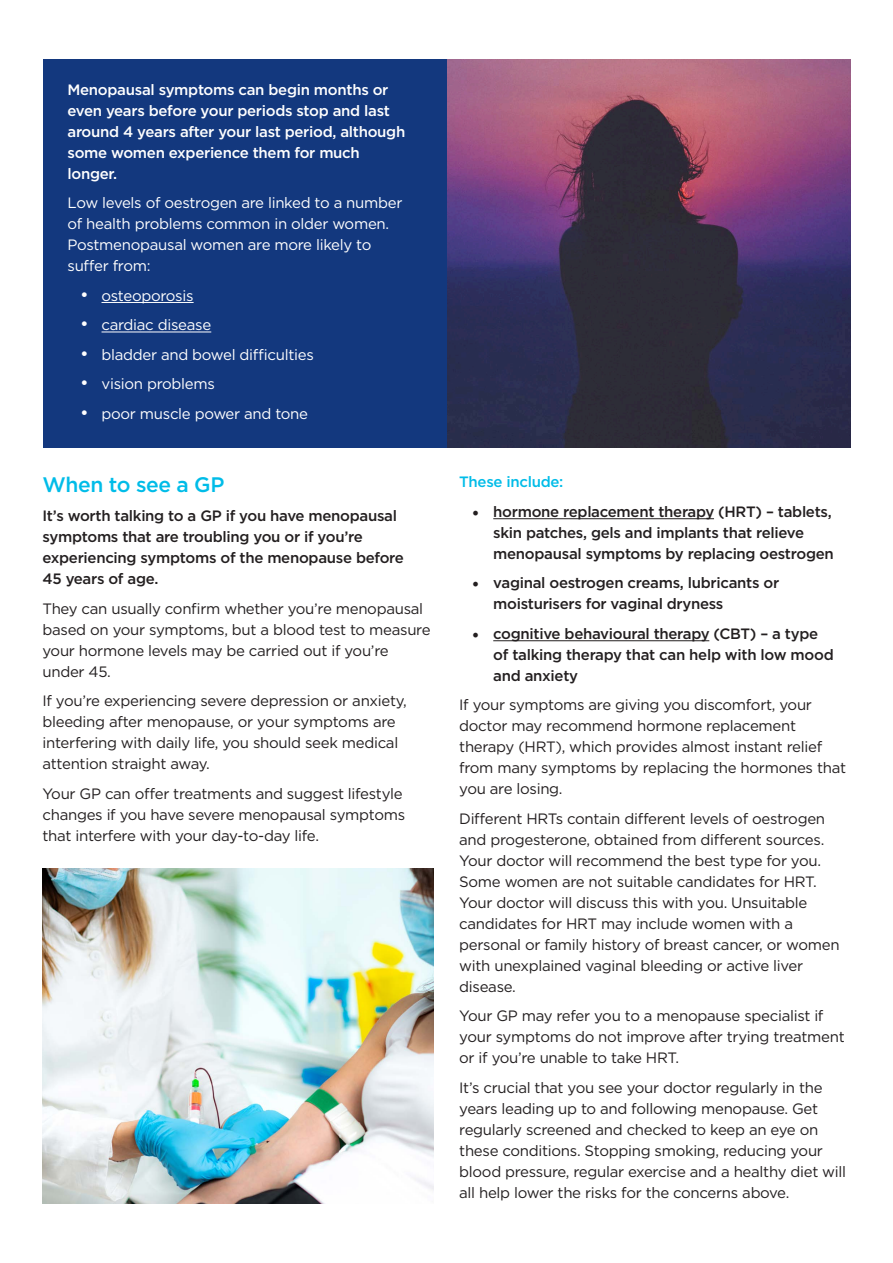
<style>
.page{position:relative;width:893px;height:1263px;background:#fff}
.page>*{position:absolute;margin:0;border:0;box-sizing:border-box;transform-origin:0 0}
.t1{font:500 21px "Gotham";letter-spacing:-.02em;color:#00bce8}
.t2{font:15px/21px "Gotham";letter-spacing:-.02em;color:#231f20}
.t3{font:500 15px/21px "Gotham";letter-spacing:-.02em;color:#231f20}
.t4{font:15px/21px "Gotham";letter-spacing:-.02em;color:#fff}
.t5{font:500 15px/21px "Gotham";letter-spacing:-.02em;color:#fff}
.t6{font:500 15px "Gotham";letter-spacing:-.02em;color:#00bce8}
.s1{font-size:18px}
.s2{font-family:"Minion Pro";font-weight:400;font-size:18px}
</style>
<div class="page">
<img style="left:446px;top:60px;width:404px;height:388px">
<div style="left:43px;top:60px;width:403px;height:388px;background:#13387e"></div>
<hr style="left:102px;top:302px;width:92px;height:1px;background:#fff">
<hr style="left:102px;top:332px;width:109px;height:1px;background:#fff">
<hr style="left:493px;top:518px;width:221px;height:1px;background:#231f20">
<hr style="left:493px;top:640px;width:216px;height:1px;background:#231f20">
<img style="left:43px;top:868px;width:391px;height:335px">
<p class="t5" style="left:68px;top:79px;width:339px">Menopausal symptoms can begin months or even years before your periods stop and last around 4 years after your last period, although some women experience them for much longer.</p>
<p class="t4" style="left:68px;top:192px;width:336px">Low levels of oestrogen are linked to a number of health problems common in older women.<br>Postmenopausal women are more likely to suffer from:</p>
<p class="t4" style="left:80px;top:285px;width:115px"><span class="s1">•</span> osteoporosis</p>
<p class="t4" style="left:80px;top:314px;width:133px"><span class="s1">•</span> cardiac disease</p>
<p class="t4" style="left:80px;top:344px;width:235px"><span class="s1">•</span> bladder and bowel difficulties</p>
<p class="t4" style="left:80px;top:373px;width:136px"><span class="s1">•</span> vision problems</p>
<p class="t4" style="left:80px;top:403px;width:229px"><span class="s1">•</span> poor muscle power and tone</p>
<h1 class="t1" style="left:43px;top:472px;width:183px">When to see a GP</h1>
<p class="t3" style="left:43px;top:505px;width:363px">It’s worth talking to a GP if you have menopausal symptoms that are troubling you or if you’re experiencing symptoms of the menopause before 45 years of age.</p>
<p class="t2" style="left:43px;top:597px;width:390px">They can usually confirm whether you’re menopausal based on your symptoms, but a blood test to measure your hormone levels may be carried out if you’re under 45.</p>
<p class="t2" style="left:43px;top:690px;width:366px">If you’re experiencing severe depression or anxiety, bleeding after menopause, or your symptoms are interfering with daily life, you should seek medical attention straight away.</p>
<p class="t2" style="left:43px;top:782px;width:364px">Your GP can offer treatments and suggest lifestyle changes if you have severe menopausal symptoms that interfere with your day-to-day life.</p>
<p class="t6" style="left:459px;top:473px;width:106px">These include:</p>
<p class="t3" style="left:493px;top:500px;width:342px;text-indent:-21px"><span class="s2">•</span> hormone replacement therapy (HRT) – tablets, skin patches, gels and implants that relieve menopausal symptoms by replacing oestrogen</p>
<p class="t3" style="left:493px;top:572px;width:287px;text-indent:-21px"><span class="s2">•</span> vaginal oestrogen creams, lubricants or moisturisers for vaginal dryness</p>
<p class="t3" style="left:493px;top:623px;width:342px;text-indent:-21px"><span class="s2">•</span> cognitive behavioural therapy (CBT) – a type of talking therapy that can help with low mood and anxiety</p>
<p class="t2" style="left:459px;top:694px;width:388px">If your symptoms are giving you discomfort, your doctor may recommend hormone replacement therapy (HRT), which provides almost instant relief from many symptoms by replacing the hormones that you are losing.</p>
<p class="t2" style="left:459px;top:808px;width:382px">Different HRTs contain different levels of oestrogen and progesterone, obtained from different sources.<br>Your doctor will recommend the best type for you.<br>Some women are not suitable candidates for HRT.<br>Your doctor will discuss this with you. Unsuitable candidates for HRT may include women with a personal or family history of breast cancer, or women with unexplained vaginal bleeding or active liver disease.</p>
<p class="t2" style="left:459px;top:1005px;width:387px">Your GP may refer you to a menopause specialist if your symptoms do not improve after trying treatment or if you’re unable to take HRT.</p>
<p class="t2" style="left:459px;top:1077px;width:388px">It’s crucial that you see your doctor regularly in the years leading up to and following menopause. Get regularly screened and checked to keep an eye on these conditions. Stopping smoking, reducing your blood pressure, regular exercise and a healthy diet will all help lower the risks for the concerns above.</p>
</div>
